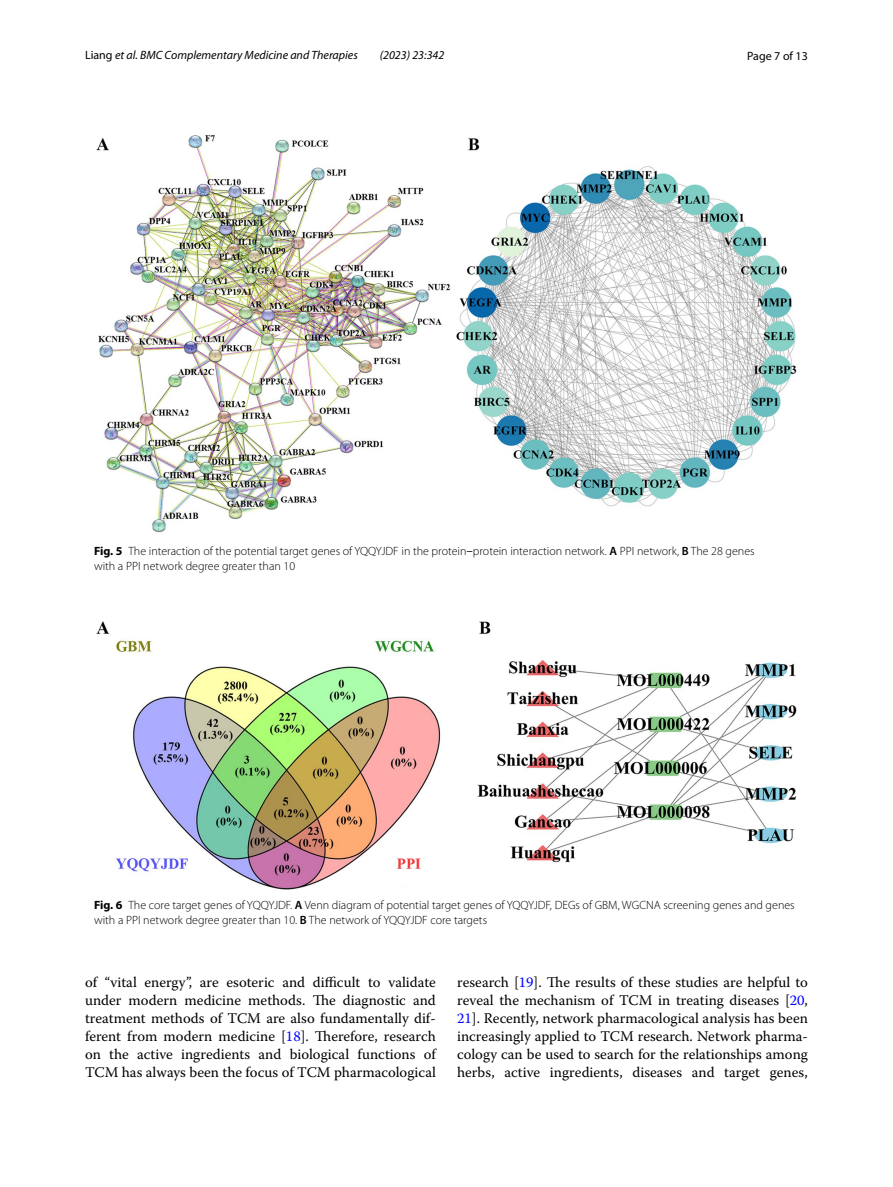
<style>
.page{position:relative;width:893px;height:1187px;background:#fff}
.page>*{position:absolute;margin:0;border:0;box-sizing:border-box;transform-origin:0 0}
.t1{font:14.7px/18px "Warnock Pro";color:#000;text-align:justify}
.t2{font:300 12px/15px "Myriad Pro";color:#000}
.t3{font:italic 12px "Myriad Pro";color:#000}
.t4{font:12px "Myriad Pro";color:#000}
.s1{font-style:normal}
.s2{font-weight:700}
.s3{font-family:"Segoe UI";font-weight:400}
.s4{font-weight:600}
.s5{color:#00f}
</style>
<div class="page">
<img style="left:96px;top:135px;width:701px;height:397px">
<img style="left:96px;top:621px;width:701px;height:268px">
<p class="t3" style="left:85px;top:48px;width:274px"><span class="s1">Liang</span> et al. BMC Complementary Medicine and Therapies</p>
<p class="t3" style="left:380px;top:48px;width:66px">(2023) 23:342</p>
<p class="t4" style="left:747px;top:48px;width:62px">Page 7 of 13</p>
<p class="t2" style="left:94px;top:543px;width:662px"><span class="s2">Fig. 5</span> The interaction of the potential target genes of YQQYJDF in the protein<span class="s3">‒</span>protein interaction network. <span class="s4">A</span> PPI network, <span class="s4">B</span> The 28 genes with a PPI network degree greater than 10</p>
<p class="t2" style="left:94px;top:897px;width:702px"><span class="s2">Fig. 6</span> The core target genes of YQQYJDF. <span class="s4">A</span> Venn diagram of potential target genes of YQQYJDF, DEGs of GBM, WGCNA screening genes and genes with a PPI network degree greater than 10. <span class="s4">B</span> The network of YQQYJDF core targets</p>
<p class="t1" style="left:85px;top:972px;width:352px">of “vital energy”, are esoteric and difficult to validate under modern medicine methods. The diagnostic and treatment methods of TCM are also fundamentally dif&shy;ferent from modern medicine [<span class="s5">18</span>]. Therefore, research on the active ingredients and biological functions of TCM has always been the focus of TCM pharmacological</p>
<p class="t1" style="left:457px;top:972px;width:352px">research [<span class="s5">19</span>]. The results of these studies are helpful to reveal the mechanism of TCM in treating diseases [<span class="s5">20</span>, <span class="s5">21</span>]. Recently, network pharmacological analysis has been increasingly applied to TCM research. Network pharma&shy;cology can be used to search for the relationships among herbs, active ingredients, diseases and target genes,</p>
</div>
